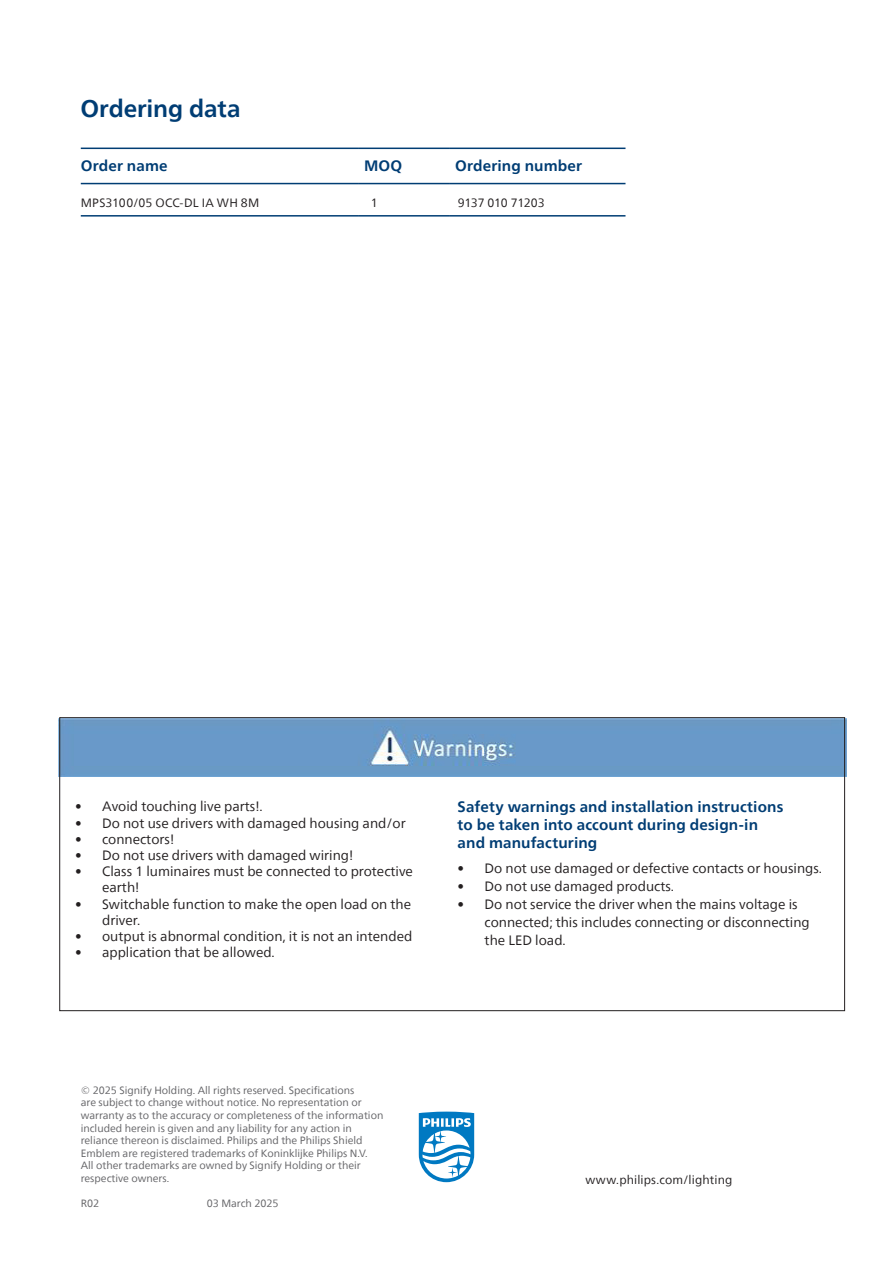
<style>
.page{position:relative;width:893px;height:1263px;background:#fff}
.page>*{position:absolute;margin:0;border:0;box-sizing:border-box;transform-origin:0 0}
.Heading_Bold_16pt_BBlue{font:700 24px "Neue Frutiger World";letter-spacing:-.005em;color:#003d74}
.Date_Heading_10pt{font:700 15px/18px "Neue Frutiger World";letter-spacing:.01em;color:#003d74}
.t1{font:13.5px/16.2px "Neue Frutiger World";color:#231f20}
.Data_8pt{font:12px "Neue Frutiger World";letter-spacing:.01em;color:#231f20}
.Data_8pt-2{font:12px "Neue Frutiger World";letter-spacing:-.015em;color:#231f20}
.t2{font:10.5px/12.6px "Neue Frutiger World";color:#636366}
</style>
<div class="page">
<svg style="left:419px;top:1111px;width:55px;height:71px"></svg>
<hr style="left:81px;top:148px;width:277px;height:1px;background:#003d74">
<hr style="left:358px;top:148px;width:91px;height:1px;background:#003d74">
<hr style="left:449px;top:148px;width:176px;height:1px;background:#003d74">
<hr style="left:81px;top:183px;width:277px;height:1px;background:#003d74">
<hr style="left:358px;top:183px;width:91px;height:1px;background:#003d74">
<hr style="left:449px;top:183px;width:176px;height:1px;background:#003d74">
<hr style="left:81px;top:215px;width:277px;height:2px;background:#003d74">
<hr style="left:358px;top:215px;width:91px;height:2px;background:#003d74">
<hr style="left:449px;top:215px;width:176px;height:2px;background:#003d74">
<img style="left:59px;top:719px;width:787px;height:58px">
<p class="Heading_Bold_16pt_BBlue" style="left:80px;top:87px;width:162px">Ordering data</p>
<p class="Date_Heading_10pt" style="left:81px;top:156px;width:88px">Order name</p>
<p class="Date_Heading_10pt" style="left:364px;top:156px;width:40px">MOQ</p>
<p class="Date_Heading_10pt" style="left:455px;top:156px;width:129px">Ordering number</p>
<p class="Data_8pt" style="left:81px;top:193px;width:180px">MPS3100/05 OCC-DL IA WH 8M</p>
<p class="Data_8pt" style="left:371px;top:193px;width:8px">1</p>
<p class="Data_8pt-2" style="left:458px;top:193px;width:88px">9137 010 71203</p>
<p class="t1" style="left:75px;top:799px;width:189px">• Avoid touching live parts!.</p>
<p class="t1" style="left:75px;top:815px;width:332px">• Do not use drivers with damaged housing and/or</p>
<p class="t1" style="left:75px;top:831px;width:101px">• connectors!</p>
<p class="t1" style="left:75px;top:847px;width:280px">• Do not use drivers with damaged wiring!</p>
<p class="t1" style="left:102px;top:863px;width:312px;text-indent:-27px">• Class 1 luminaires must be connected to protective earth!</p>
<p class="t1" style="left:102px;top:896px;width:311px;text-indent:-27px">• Switchable function to make the open load on the driver.</p>
<p class="t1" style="left:75px;top:928px;width:339px">• output is abnormal condition, it is not an intended</p>
<p class="t1" style="left:75px;top:944px;width:201px">• application that be allowed.</p>
<p class="Date_Heading_10pt" style="left:458px;top:798px;width:327px">Safety warnings and installation instructions to be taken into account during design-in and manufacturing</p>
<p class="t1" style="left:458px;top:860px;width:366px">• Do not use damaged or defective contacts or housings.</p>
<p class="t1" style="left:458px;top:878px;width:218px">• Do not use damaged products.</p>
<p class="t1" style="left:485px;top:895px;width:327px;line-height:18px;text-indent:-27px">• Do not service the driver when the mains voltage is connected; this includes connecting or disconnecting the LED load.</p>
<p class="t2" style="left:81px;top:1084px;width:304px">© 2025 Signify Holding. All rights reserved. Specifications<br>are subject to change without notice. No representation or warranty as to the accuracy or completeness of the information included herein is given and any liability for any action in reliance thereon is disclaimed. Philips and the Philips Shield Emblem are registered trademarks of Koninklijke Philips N.V.<br>All other trademarks are owned by Signify Holding or their respective owners.</p>
<p class="t2" style="left:81px;top:1197px;width:20px">R02</p>
<p class="t2" style="left:207px;top:1197px;width:73px">03 March 2025</p>
<p class="Data_8pt" style="left:585px;top:1170px;width:149px">www.philips.com/lighting</p>
</div>
